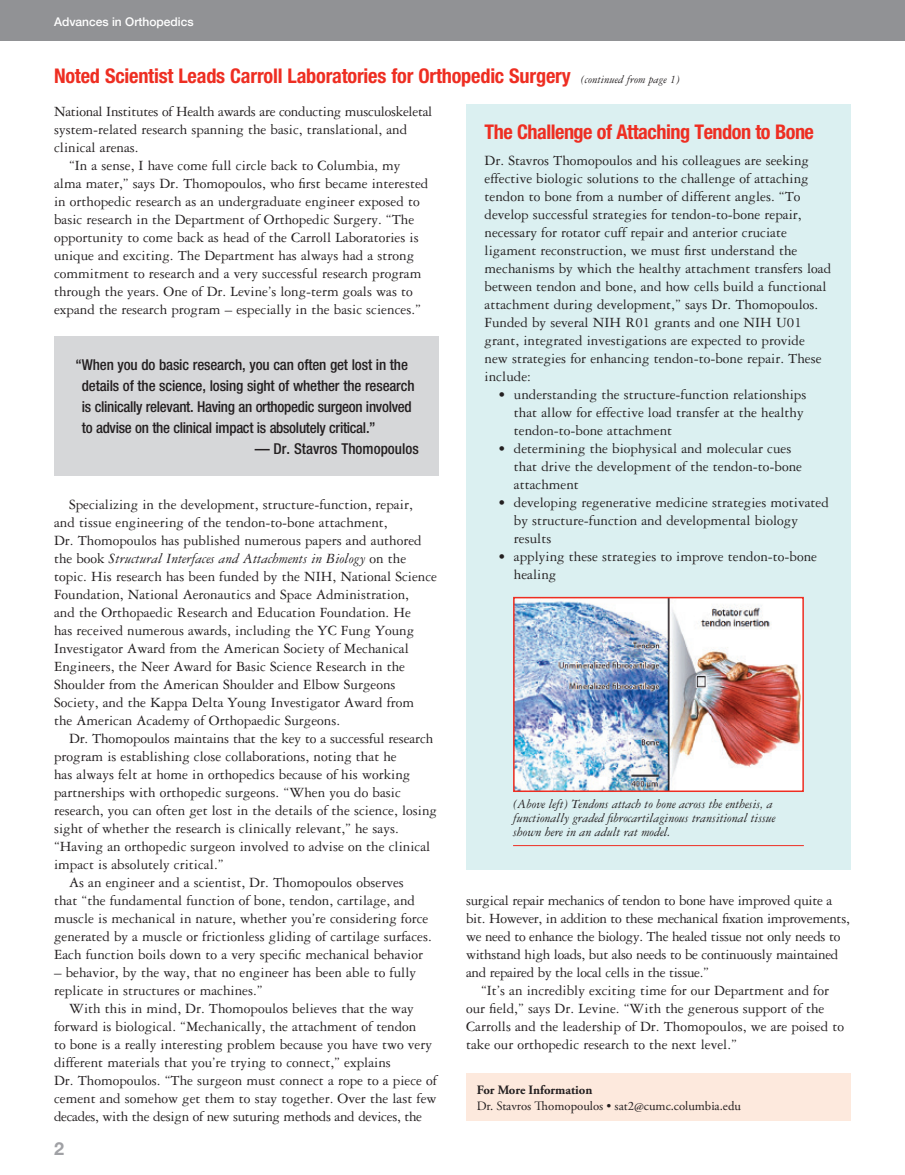
<style>
.page{position:relative;width:905px;height:1175px;background:#fff}
.page>*{position:absolute;margin:0;border:0;box-sizing:border-box;transform-origin:0 0}
.t1{font:700 condensed 20.25px "Helvetica Neue";letter-spacing:-.01em;color:#ee2e22}
.t2{font:700 18px "Helvetica Neue";color:#a0a1a5}
.t3{font:15px/18px "Garamond Three";color:#231f20}
.t4{font:15px/18px "Garamond Three";letter-spacing:-.02em;color:#231f20}
.t5{font:500 condensed 15px/21px "Helvetica Neue";letter-spacing:-.01em;color:#231f20}
.t6{font:italic 13.5px/13.5px "Garamond Three";color:#231f20}
.t7{font:12.75px "Adobe Garamond Pro";color:#231f20}
.t8{font:700 12.75px "Adobe Garamond Pro";color:#231f20}
.t9{font:500 12px "Helvetica Neue";color:#fff}
.s1{font-family:"Garamond Three";font-weight:400;font-style:italic;font-stretch:normal;font-size:12px;color:#231f20}
.s2{font-style:italic}
</style>
<div class="page">
<div style="left:0;top:0;width:904px;height:40px;background:#919295"></div>
<div style="left:466px;top:104px;width:384px;height:766px;background:#dbf0f1"></div>
<div style="left:54px;top:336px;width:385px;height:139px;background:#d6d7d9"></div>
<div style="left:466px;top:1073px;width:384px;height:47px;background:#fde9dd"></div>
<img style="left:516px;top:600px;width:284px;height:189px">
<div style="left:513px;top:597px;width:290px;height:195px;border:2px solid #ee2e22"></div>
<hr style="left:513px;top:845px;width:290px;height:1px;background:#ee2e22">
<p class="t9" style="left:54px;top:12px;width:141px">Advances in Orthopedics</p>
<h1 class="t1" style="left:54px;top:64px;width:627px">Noted Scientist Leads Carroll Laboratories for Orthopedic Surgery <span class="s1">(continued from page 1)</span></h1>
<p class="t4" style="left:54px;top:102px;width:380px">National Institutes of Health awards are conducting musculoskeletal</p>
<p class="t3" style="left:54px;top:120px;width:355px">system-related research spanning the basic, translational, and</p>
<p class="t3" style="left:54px;top:138px;width:86px">clinical arenas.</p>
<p class="t3" style="left:69px;top:156px;width:333px">“In a sense, I have come full circle back to Columbia, my</p>
<p class="t3" style="left:54px;top:174px;width:376px">alma mater,” says Dr. Thomopoulos, who first became interested</p>
<p class="t3" style="left:54px;top:192px;width:367px">in orthopedic research as an undergraduate engineer exposed to</p>
<p class="t3" style="left:54px;top:210px;width:362px">basic research in the Department of Orthopedic Surgery. “The</p>
<p class="t3" style="left:54px;top:228px;width:366px">opportunity to come back as head of the Carroll Laboratories is</p>
<p class="t3" style="left:54px;top:246px;width:362px">unique and exciting. The Department has always had a strong</p>
<p class="t3" style="left:54px;top:264px;width:369px">commitment to research and a very successful research program</p>
<p class="t3" style="left:54px;top:282px;width:360px">through the years. One of Dr. Levine’s long-term goals was to</p>
<p class="t3" style="left:54px;top:300px;width:368px">expand the research program – especially in the basic sciences.”</p>
<p class="t5" style="left:82px;top:354px;width:334px;text-indent:-6px">“When you do basic research, you can often get lost in the details of the science, losing sight of whether the research is clinically relevant. Having an orthopedic surgeon involved to advise on the clinical impact is absolutely critical.”</p>
<p class="t5" style="left:255px;top:438px;width:165px">— Dr. Stavros Thomopoulos</p>
<p class="t3" style="left:54px;top:495px;width:384px;text-indent:15px">Specializing in the development, structure-function, repair, and tissue engineering of the tendon-to-bone attachment,<br>Dr. Thomopoulos has published numerous papers and authored the book <span class="s2">Structural Interfaces and Attachments in Biology</span> on the topic. His research has been funded by the NIH, National Science Foundation, National Aeronautics and Space Administration,<br>and the Orthopaedic Research and Education Foundation. He<br>has received numerous awards, including the YC Fung Young Investigator Award from the American Society of Mechanical Engineers, the Neer Award for Basic Science Research in the Shoulder from the American Shoulder and Elbow Surgeons Society, and the Kappa Delta Young Investigator Award from<br>the American Academy of Orthopaedic Surgeons.</p>
<p class="t3" style="left:69px;top:729px;width:366px">Dr. Thomopoulos maintains that the key to a successful research</p>
<p class="t3" style="left:54px;top:747px;width:344px">program is establishing close collaborations, noting that he</p>
<p class="t3" style="left:54px;top:765px;width:358px">has always felt at home in orthopedics because of his working</p>
<p class="t3" style="left:54px;top:783px;width:348px">partnerships with orthopedic surgeons. “When you do basic</p>
<p class="t3" style="left:54px;top:801px;width:384px">research, you can often get lost in the details of the science, losing</p>
<p class="t3" style="left:54px;top:819px;width:346px">sight of whether the research is clinically relevant,” he says.</p>
<p class="t3" style="left:54px;top:837px;width:378px">“Having an orthopedic surgeon involved to advise on the clinical</p>
<p class="t3" style="left:54px;top:855px;width:171px">impact is absolutely critical.”</p>
<p class="t3" style="left:69px;top:873px;width:336px">As an engineer and a scientist, Dr. Thomopoulos observes</p>
<p class="t3" style="left:54px;top:891px;width:362px">that “the fundamental function of bone, tendon, cartilage, and</p>
<p class="t3" style="left:54px;top:909px;width:376px">muscle is mechanical in nature, whether you’re considering force</p>
<p class="t3" style="left:54px;top:927px;width:379px">generated by a muscle or frictionless gliding of cartilage surfaces.</p>
<p class="t3" style="left:54px;top:945px;width:370px">Each function boils down to a very specific mechanical behavior</p>
<p class="t3" style="left:54px;top:963px;width:363px">– behavior, by the way, that no engineer has been able to fully replicate in structures or machines.”</p>
<p class="t3" style="left:54px;top:999px;width:384px;text-indent:15px">With this in mind, Dr. Thomopoulos believes that the way forward is biological. “Mechanically, the attachment of tendon<br>to bone is a really interesting problem because you have two very different materials that you’re trying to connect,” explains<br>Dr. Thomopoulos. “The surgeon must connect a rope to a piece of cement and somehow get them to stay together. Over the last few decades, with the design of new suturing methods and devices, the</p>
<p class="t2" style="left:54px;top:1137px;width:12px">2</p>
<h1 class="t1" style="left:484px;top:120px;width:331px">The Challenge of Attaching Tendon to Bone</h1>
<p class="t3" style="left:484px;top:151px;width:348px">Dr. Stavros Thomopoulos and his colleagues are seeking effective biologic solutions to the challenge of attaching tendon to bone from a number of different angles. “To develop successful strategies for tendon-to-bone repair, necessary for rotator cuff repair and anterior cruciate ligament reconstruction, we must first understand the mechanisms by which the healthy attachment transfers load between tendon and bone, and how cells build a functional attachment during development,” says Dr. Thomopoulos.<br>Funded by several NIH R01 grants and one NIH U01 grant, integrated investigations are expected to provide new strategies for enhancing tendon-to-bone repair. These include:</p>
<p class="t3" style="left:514px;top:385px;width:294px;text-indent:-16px">• understanding the structure-function relationships that allow for effective load transfer at the healthy tendon-to-bone attachment</p>
<p class="t3" style="left:514px;top:439px;width:290px;text-indent:-16px">• determining the biophysical and molecular cues that drive the development of the tendon-to-bone attachment</p>
<p class="t3" style="left:514px;top:493px;width:316px;text-indent:-16px">• developing regenerative medicine strategies motivated by structure-function and developmental biology results</p>
<p class="t3" style="left:514px;top:547px;width:305px;text-indent:-16px">• applying these strategies to improve tendon-to-bone healing</p>
<p class="t6" style="left:513px;top:797px;width:264px">(Above left) Tendons attach to bone across the enthesis, a functionally graded fibrocartilaginous transitional tissue shown here in an adult rat model.</p>
<p class="t4" style="left:466px;top:891px;width:385px">surgical repair mechanics of tendon to bone have improved quite a bit. However, in addition to these mechanical fixation improvements, we need to enhance the biology. The healed tissue not only needs to withstand high loads, but also needs to be continuously maintained and repaired by the local cells in the tissue.”</p>
<p class="t3" style="left:466px;top:981px;width:379px;text-indent:15px">“It’s an incredibly exciting time for our Department and for our field,” says Dr. Levine. “With the generous support of the Carrolls and the leadership of Dr. Thomopoulos, we are poised to take our orthopedic research to the next level.”</p>
<p class="t8" style="left:477px;top:1082px;width:117px">For More Information</p>
<p class="t7" style="left:477px;top:1097px;width:266px">Dr. Stavros Thomopoulos • sat2@cumc.columbia.edu</p>
</div>
